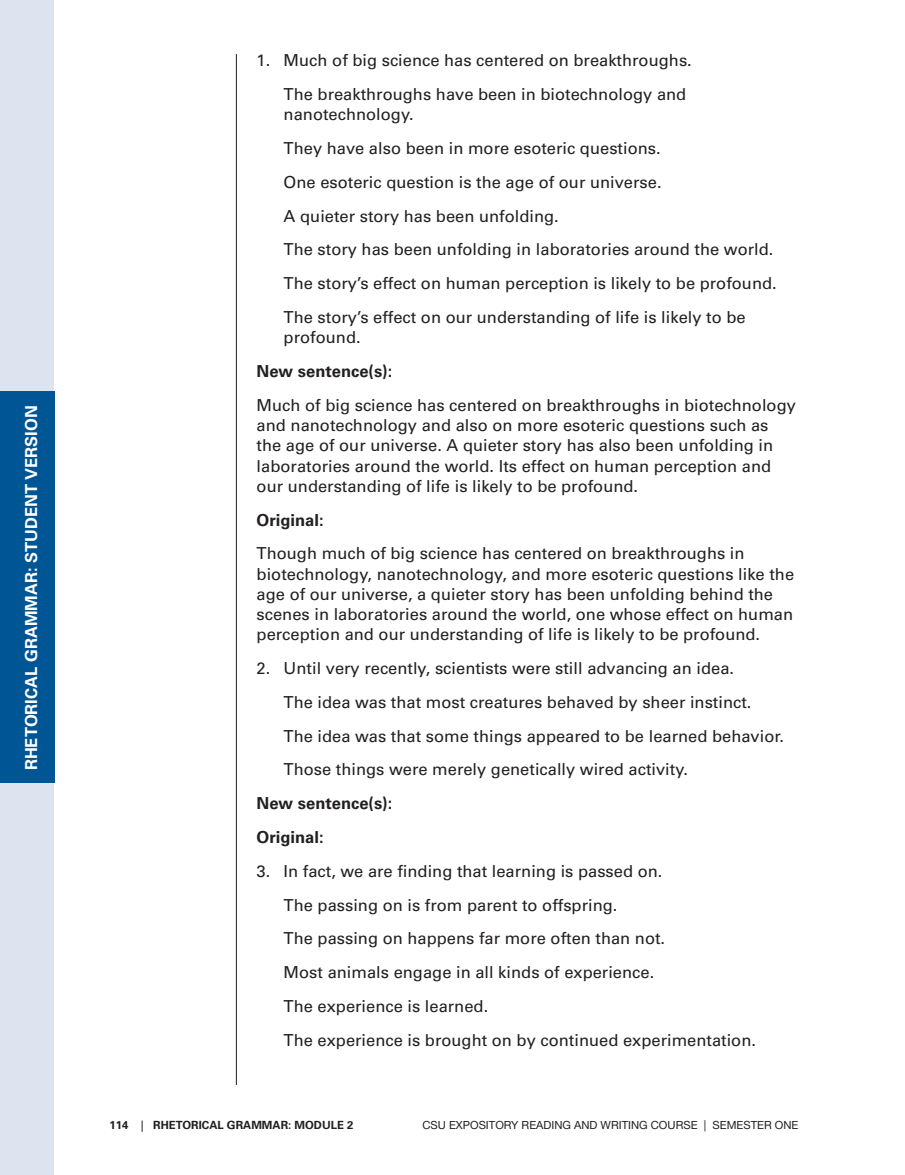
<style>
.page{position:relative;width:905px;height:1175px;background:#fff}
.page>*{position:absolute;margin:0;border:0;box-sizing:border-box;transform-origin:0 0}
.t1{font:16.5px/33.8px "Univers";color:#231f20}
.t2{font:700 16.5px/33.8px "Univers";color:#231f20}
.t3{font:700 16.5px "Univers";color:#fff}
.t4{font:11.25px "Helvetica Neue";color:#231f20}
.t5{font:700 11.25px "Univers";color:#231f20}
.s1{font-weight:400}
</style>
<div class="page">
<hr style="left:236px;top:54px;width:1px;height:1031px;background:#231f20">
<div style="left:0;top:0;width:54px;height:1174px;background:#dde4f0"></div>
<div style="left:0;top:392px;width:54px;height:391px;background:#005594"></div>
<p class="t3" style="left:22px;top:770px;width:366px;rotate:-90deg">RHETORICAL GRAMMAR: STUDENT VERSION</p>
<p class="t1" style="left:284px;top:44px;width:409px;text-indent:-27px">1. Much of big science has centered on breakthroughs.<br>The breakthroughs have been in biotechnology and</p>
<p class="t1" style="left:284px;top:98px;width:494px">nanotechnology.<br>They have also been in more esoteric questions.<br>One esoteric question is the age of our universe.<br>A quieter story has been unfolding.<br>The story has been unfolding in laboratories around the world.<br>The story’s effect on human perception is likely to be profound.<br>The story’s effect on our understanding of life is likely to be</p>
<p class="t1" style="left:284px;top:320px;width:78px">profound.</p>
<p class="t2" style="left:256px;top:354px;width:137px">New sentence(s):</p>
<p class="t1" style="left:256px;top:395px;width:541px;line-height:20.2px">Much of big science has centered on breakthroughs in biotechnology and nanotechnology and also on more esoteric questions such as the age of our universe. A quieter story has also been unfolding in laboratories around the world. Its effect on human perception and our understanding of life is likely to be profound.</p>
<p class="t2" style="left:256px;top:503px;width:68px">Original:</p>
<p class="t1" style="left:256px;top:543px;width:539px;line-height:20.2px">Though much of big science has centered on breakthroughs in biotechnology, nanotechnology, and more esoteric questions like the age of our universe, a quieter story has been unfolding behind the scenes in laboratories around the world, one whose effect on human perception and our understanding of life is likely to be profound.</p>
<p class="t1" style="left:284px;top:651px;width:502px;text-indent:-27px">2. Until very recently, scientists were still advancing an idea.<br>The idea was that most creatures behaved by sheer instinct.<br>The idea was that some things appeared to be learned behavior.<br>Those things were merely genetically wired activity.</p>
<p class="t2" style="left:256px;top:786px;width:137px">New sentence(s):<br>Original:</p>
<p class="t1" style="left:284px;top:854px;width:474px;text-indent:-27px">3. In fact, we are finding that learning is passed on.<br>The passing on is from parent to offspring.<br>The passing on happens far more often than not.<br>Most animals engage in all kinds of experience.<br>The experience is learned.<br>The experience is brought on by continued experimentation.</p>
<p class="t5" style="left:110px;top:1118px;width:245px">114 <span class="s1">|</span> RHETORICAL GRAMMAR: MODULE 2</p>
<p class="t4" style="left:422px;top:1118px;width:377px">CSU EXPOSITORY READING AND WRITING COURSE | SEMESTER ONE</p>
</div>
